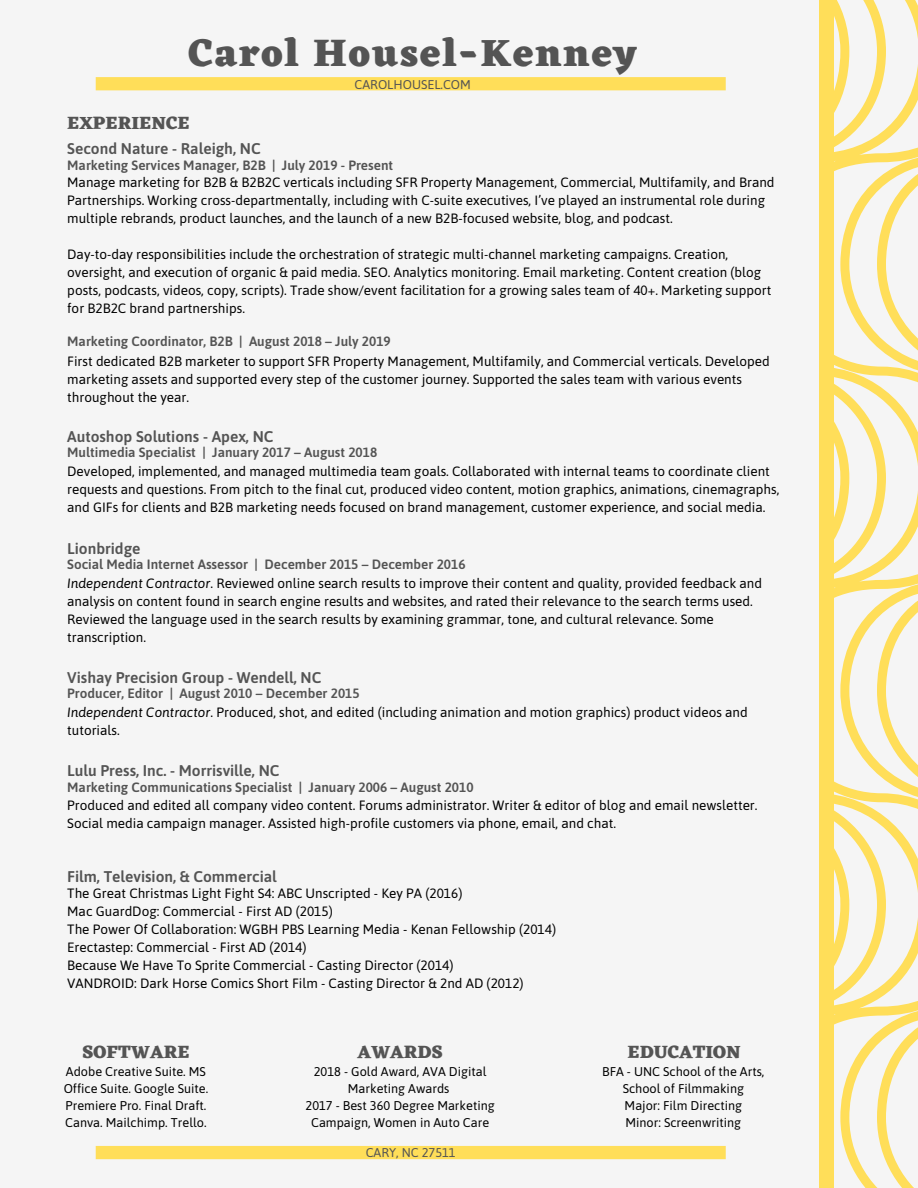
<style>
.page{position:relative;width:918px;height:1188px;background:#f5f5f5}
.page>*{position:absolute;margin:0;border:0;box-sizing:border-box;transform-origin:0 0}
.t1{font:800 39.45px "Eczar";letter-spacing:.045em;color:#545454}
.t2{font:800 18.3px "Eczar";color:#545454}
.t3{font:600 15.45px "Asap";color:#545454}
.t4{font:13.5px/18px "Asap";color:#000}
.t5{font:600 13.5px "Asap";color:#545454}
.t6{font:12.75px/17px "Asap";color:#000;text-align:center}
.t7{font:12.75px "Asap";color:#545454}
.s1{font-style:italic}
</style>
<div class="page">
<svg style="left:834px;top:0;width:84px;height:1188px"></svg>
<div style="left:819px;top:0;width:15px;height:1188px;background:#ffde59"></div>
<div style="left:96px;top:1146px;width:630px;height:13px;background:#ffde59"></div>
<div style="left:96px;top:77px;width:630px;height:13px;background:#ffde59"></div>
<p class="t1" style="left:189px;top:30px;width:450px">Carol Housel-Kenney</p>
<p class="t7" style="left:355px;top:77px;width:118px">CAROLHOUSEL.COM</p>
<p class="t2" style="left:67px;top:112px;width:124px">EXPERIENCE</p>
<p class="t3" style="left:67px;top:139px;width:195px">Second Nature - Raleigh, NC</p>
<p class="t5" style="left:67px;top:157px;width:327px">Marketing Services Manager, B2B | July 2019 - Present</p>
<p class="t4" style="left:67px;top:174px;width:709px">Manage marketing for B2B &amp; B2B2C verticals including SFR Property Management, Commercial, Multifamily, and Brand<br>Partnerships. Working cross-departmentally, including with C-suite executives, I’ve played an instrumental role during multiple rebrands, product launches, and the launch of a new B2B-focused website, blog, and podcast.</p>
<p class="t4" style="left:67px;top:246px;width:706px">Day-to-day responsibilities include the orchestration of strategic multi-channel marketing campaigns. Creation, oversight, and execution of organic &amp; paid media. SEO. Analytics monitoring. Email marketing. Content creation (blog posts, podcasts, videos, copy, scripts). Trade show/event facilitation for a growing sales team of 40+. Marketing support for B2B2C brand partnerships.</p>
<p class="t5" style="left:67px;top:334px;width:325px">Marketing Coordinator, B2B | August 2018 – July 2019</p>
<p class="t4" style="left:67px;top:352px;width:704px">First dedicated B2B marketer to support SFR Property Management, Multifamily, and Commercial verticals. Developed marketing assets and supported every step of the customer journey. Supported the sales team with various events throughout the year.</p>
<p class="t3" style="left:67px;top:427px;width:208px">Autoshop Solutions - Apex, NC</p>
<p class="t5" style="left:67px;top:445px;width:311px">Multimedia Specialist | January 2017 – August 2018</p>
<p class="t4" style="left:67px;top:462px;width:714px">Developed, implemented, and managed multimedia team goals. Collaborated with internal teams to coordinate client requests and questions. From pitch to the final cut, produced video content, motion graphics, animations, cinemagraphs, and GIFs for clients and B2B marketing needs focused on brand management, customer experience, and social media.</p>
<p class="t3" style="left:67px;top:539px;width:75px">Lionbridge</p>
<p class="t5" style="left:67px;top:557px;width:400px">Social Media Internet Assessor | December 2015 – December 2016</p>
<p class="t4" style="left:67px;top:574px;width:696px"><span class="s1">Independent Contractor</span>. Reviewed online search results to improve their content and quality, provided feedback and analysis on content found in search engine results and websites, and rated their relevance to the search terms used.<br>Reviewed the language used in the search results by examining grammar, tone, and cultural relevance. Some transcription.</p>
<p class="t3" style="left:67px;top:668px;width:256px">Vishay Precision Group - Wendell, NC</p>
<p class="t5" style="left:67px;top:686px;width:294px">Producer, Editor | August 2010 – December 2015</p>
<p class="t4" style="left:67px;top:703px;width:682px"><span class="s1">Independent Contractor</span>. Produced, shot, and edited (including animation and motion graphics) product videos and tutorials.</p>
<p class="t3" style="left:67px;top:762px;width:214px">Lulu Press, Inc. - Morrisville, NC</p>
<p class="t5" style="left:67px;top:779px;width:408px">Marketing Communications Specialist | January 2006 – August 2010</p>
<p class="t4" style="left:67px;top:797px;width:692px">Produced and edited all company video content. Forums administrator. Writer &amp; editor of blog and email newsletter.<br>Social media campaign manager. Assisted high-profile customers via phone, email, and chat.</p>
<p class="t3" style="left:67px;top:868px;width:211px">Film, Television, &amp; Commercial</p>
<p class="t4" style="left:67px;top:884px;width:397px">The Great Christmas Light Fight S4: ABC Unscripted - Key PA (2016)</p>
<p class="t4" style="left:67px;top:902px;width:267px">Mac GuardDog: Commercial - First AD (2015)</p>
<p class="t4" style="left:67px;top:920px;width:490px">The Power Of Collaboration: WGBH PBS Learning Media - Kenan Fellowship (2014)</p>
<p class="t4" style="left:67px;top:938px;width:241px">Erectastep: Commercial - First AD (2014)</p>
<p class="t4" style="left:67px;top:956px;width:388px">Because We Have To Sprite Commercial - Casting Director (2014)</p>
<p class="t4" style="left:67px;top:974px;width:458px">VANDROID: Dark Horse Comics Short Film - Casting Director &amp; 2nd AD (2012)</p>
<p class="t2" style="left:82px;top:1041px;width:109px">SOFTWARE</p>
<p class="t6" style="left:64px;top:1063px;width:146px;text-align:left">Adobe Creative Suite. MS<br>Office Suite. Google Suite.<br>Premiere Pro. Final Draft.<br>Canva. Mailchimp. Trello.</p>
<p class="t2" style="left:357px;top:1041px;width:87px">AWARDS</p>
<p class="t6" style="left:314px;top:1063px;width:174px">2018 - Gold Award, AVA Digital<br>Marketing Awards</p>
<p class="t6" style="left:306px;top:1097px;width:191px">2017 - Best 360 Degree Marketing<br>Campaign, Women in Auto Care</p>
<p class="t7" style="left:366px;top:1145px;width:92px">CARY, NC 27511</p>
<p class="t2" style="left:628px;top:1041px;width:115px">EDUCATION</p>
<p class="t6" style="left:602px;top:1063px;width:164px">BFA - UNC School of the Arts,</p>
<p class="t6" style="left:623px;top:1080px;width:123px">School of Filmmaking</p>
<p class="t6" style="left:625px;top:1097px;width:119px">Major: Film Directing</p>
<p class="t6" style="left:626px;top:1114px;width:117px">Minor: Screenwriting</p>
</div>
